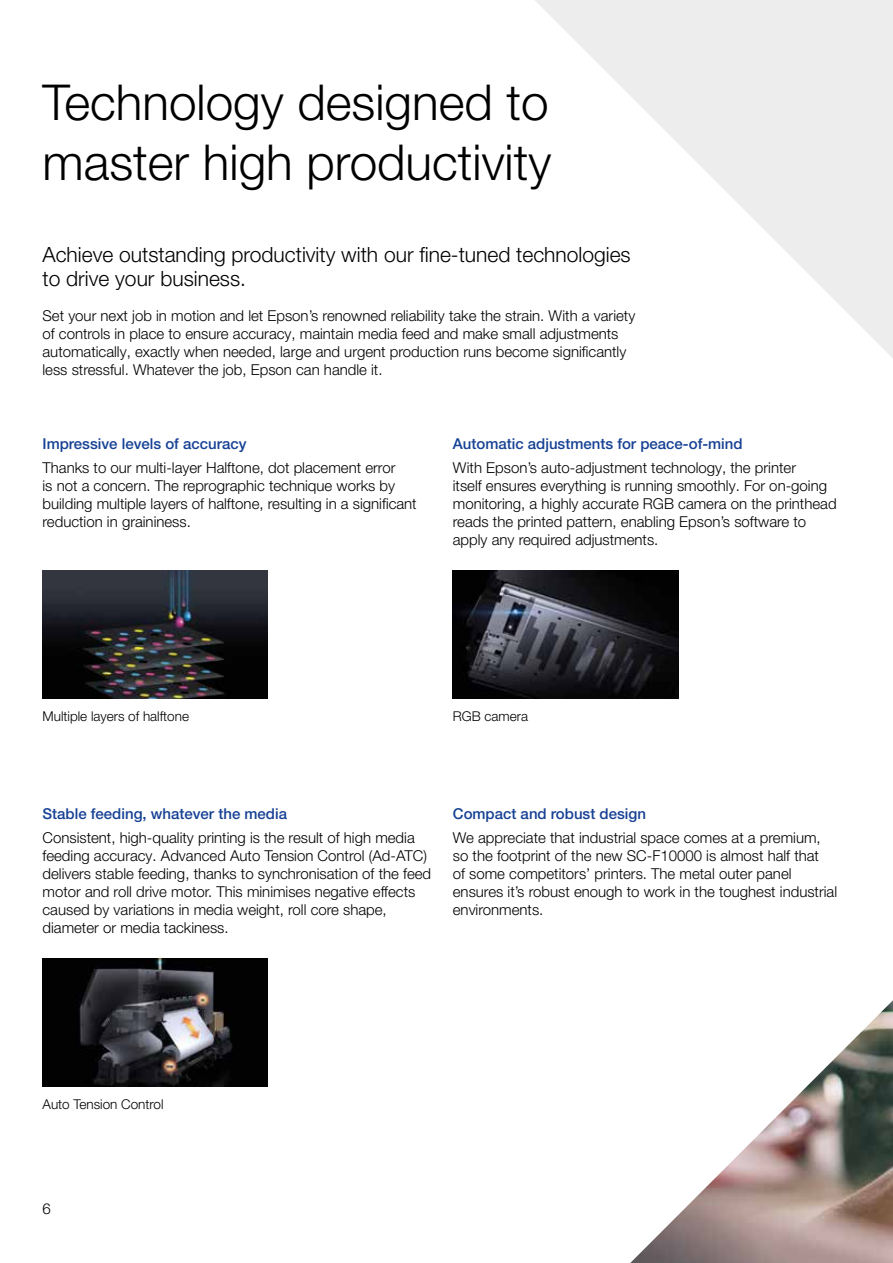
<style>
.page{position:relative;width:893px;height:1263px;background:#fff}
.page>*{position:absolute;margin:0;border:0;box-sizing:border-box;transform-origin:0 0}
.t1{font:300 49.5px/59.4px "Helvetica Neue LT Pro";color:#000}
.t2{font:300 21px/24px "Helvetica Neue LT Pro";color:#000}
.t3{font:300 15px/18px "Helvetica Neue LT Pro";color:#000}
.t4{font:500 15px "Helvetica Neue LT Pro";color:#164194}
.t5{font:300 13.5px "Helvetica Neue LT Pro";color:#000}
</style>
<div class="page">
<svg style="left:535px;top:0;width:358px;height:358px;fill:#f4f4f4"></svg>
<img style="left:630px;top:1000px;width:263px;height:263px">
<img style="left:43px;top:571px;width:225px;height:127px">
<img style="left:453px;top:571px;width:225px;height:127px">
<img style="left:43px;top:958px;width:225px;height:128px">
<h1 class="t1" style="left:43px;top:72px;width:510px">Technology designed to master high productivity</h1>
<h2 class="t2" style="left:43px;top:242px;width:590px">Achieve outstanding productivity with our fine-tuned technologies to drive your business.</h2>
<p class="t3" style="left:43px;top:306px;width:594px">Set your next job in motion and let Epson’s renowned reliability take the strain. With a variety of controls in place to ensure accuracy, maintain media feed and make small adjustments automatically, exactly when needed, large and urgent production runs become significantly less stressful. Whatever the job, Epson can handle it.</p>
<p class="t4" style="left:43px;top:434px;width:206px">Impressive levels of accuracy</p>
<p class="t3" style="left:43px;top:458px;width:376px">Thanks to our multi-layer Halftone, dot placement error<br>is not a concern. The reprographic technique works by building multiple layers of halftone, resulting in a significant reduction in graininess.</p>
<p class="t4" style="left:453px;top:434px;width:291px">Automatic adjustments for peace-of-mind</p>
<p class="t3" style="left:453px;top:458px;width:385px">With Epson’s auto-adjustment technology, the printer<br>itself ensures everything is running smoothly. For on-going monitoring, a highly accurate RGB camera on the printhead reads the printed pattern, enabling Epson’s software to apply any required adjustments.</p>
<p class="t5" style="left:43px;top:707px;width:148px">Multiple layers of halftone</p>
<p class="t5" style="left:453px;top:707px;width:77px">RGB camera</p>
<p class="t4" style="left:43px;top:804px;width:246px">Stable feeding, whatever the media</p>
<p class="t3" style="left:43px;top:828px;width:390px">Consistent, high-quality printing is the result of high media feeding accuracy. Advanced Auto Tension Control (Ad-ATC) delivers stable feeding, thanks to synchronisation of the feed motor and roll drive motor. This minimises negative effects caused by variations in media weight, roll core shape, diameter or media tackiness.</p>
<p class="t4" style="left:453px;top:804px;width:195px">Compact and robust design</p>
<p class="t3" style="left:453px;top:828px;width:386px">We appreciate that industrial space comes at a premium, so the footprint of the new SC-F10000 is almost half that<br>of some competitors’ printers. The metal outer panel ensures it’s robust enough to work in the toughest industrial environments.</p>
<p class="t5" style="left:43px;top:1095px;width:123px">Auto Tension Control</p>
<p class="t3" style="left:43px;top:1199px;width:10px">6</p>
</div>
